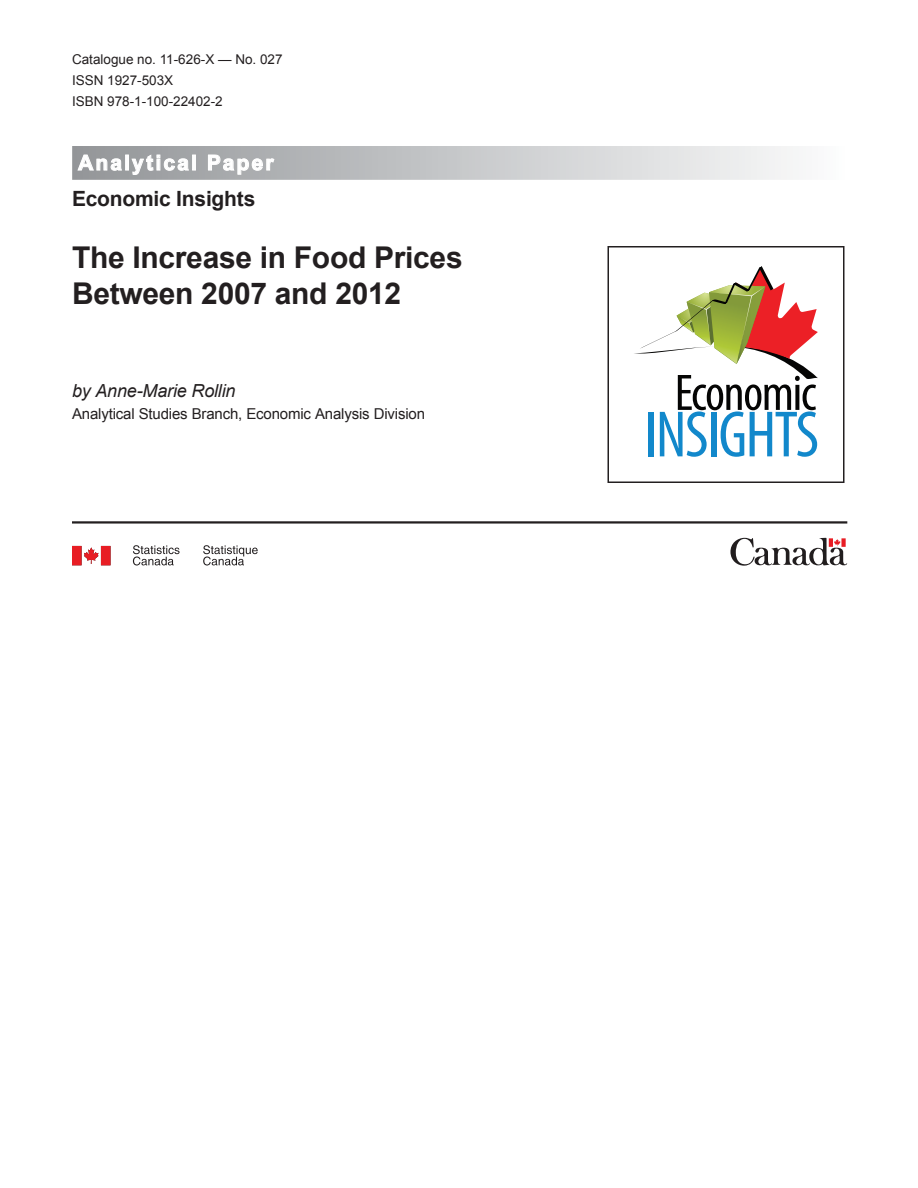
<style>
.page{position:relative;width:918px;height:1188px;background:#fff}
.page>*{position:absolute;margin:0;border:0;box-sizing:border-box;transform-origin:0 0}
.cover-title{font:700 30px/36px "Arial";letter-spacing:-.01em;color:#231f20}
.cover-series{font:700 21px "Arial";letter-spacing:-.01em;color:#231f20}
.t1{font:700 21px "Arial";letter-spacing:.1em;color:#fff}
.cover-byline{font:italic 18px "Arial";letter-spacing:-.01em;color:#231f20}
.cover-by-division{font:15px "Arial";letter-spacing:-.01em;color:#231f20}
.cover-registration{font:13.5px "Arial";color:#231f20}
</style>
<div class="page">
<svg style="left:634px;top:266px;width:184px;height:191px"></svg>
<div style="left:608px;top:246px;width:236px;height:237px;border:2px solid #231f20"></div>
<svg style="left:77px;top:154px;width:45px;height:17px"></svg>
<div style="left:126px;top:155px;width:3px;height:15px;border:1px solid #fff"></div>
<svg style="left:131px;top:155px;width:64px;height:20px"></svg>
<svg style="left:208px;top:154px;width:67px;height:21px"></svg>
<svg style="left:203px;top:545px;width:55px;height:21px"></svg>
<svg style="left:133px;top:545px;width:47px;height:21px"></svg>
<svg style="left:72px;top:546px;width:39px;height:19px"></svg>
<svg style="left:730px;top:538px;width:117px;height:28px"></svg>
<hr style="left:72px;top:521px;width:775px;height:3px;background:#231f20">
<p class="cover-registration" style="left:72px;top:50px;width:212px">Catalogue no. 11‑626‑X — No. 027</p>
<p class="cover-registration" style="left:72px;top:71px;width:103px">ISSN 1927-503X</p>
<p class="cover-registration" style="left:72px;top:92px;width:152px">ISBN 978-1-100-22402-2</p>
<p class="t1" style="left:78px;top:149px;width:197px">Analytical Paper</p>
<p class="cover-series" style="left:72px;top:185px;width:185px">Economic Insights</p>
<p class="cover-title" style="left:72px;top:240px;width:392px">The Increase in Food Prices<br>Between 2007 and 2012</p>
<p class="cover-byline" style="left:72px;top:379px;width:165px">by Anne-Marie Rollin</p>
<p class="cover-by-division" style="left:72px;top:404px;width:355px">Analytical Studies Branch, Economic Analysis Division</p>
</div>
